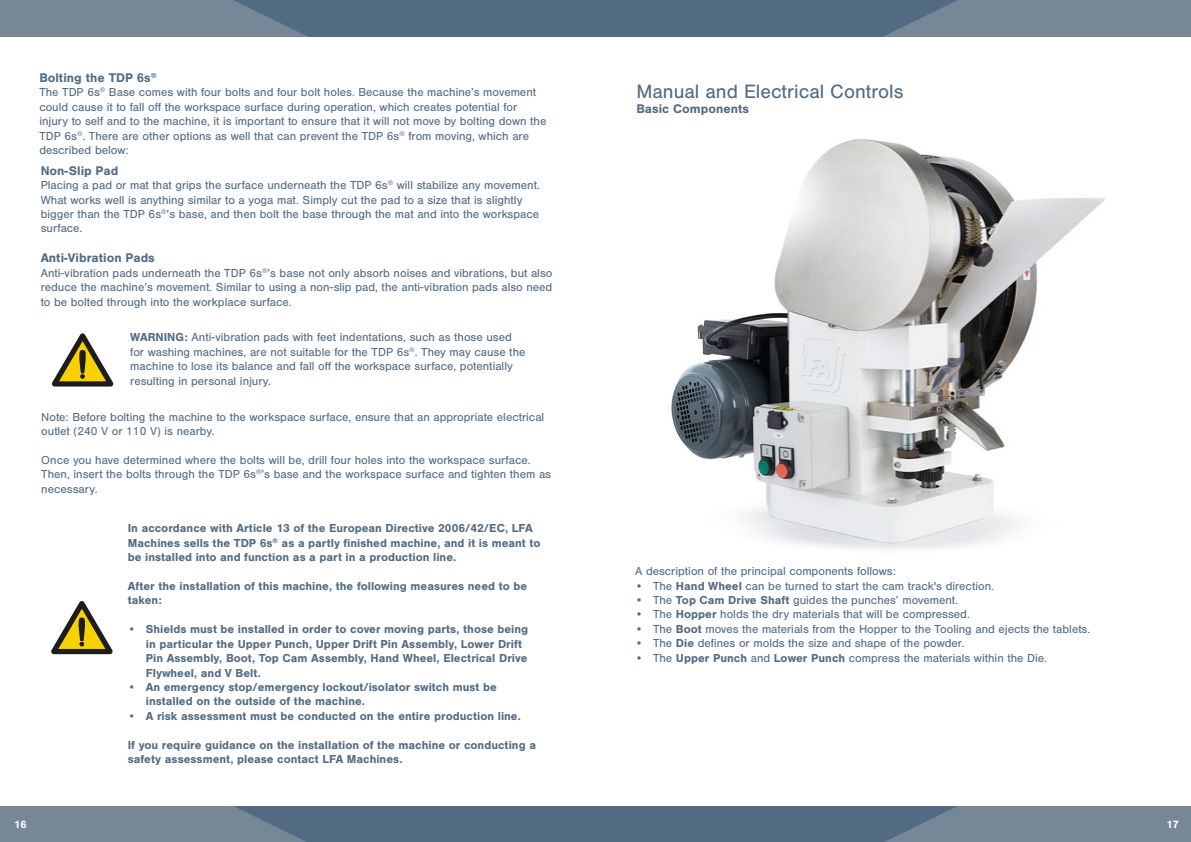
<style>
.page{position:relative;width:1191px;height:842px;background:#fff}
.page>*{position:absolute;margin:0;border:0;box-sizing:border-box;transform-origin:0 0}
.t1{font:20px "Nimbus San";color:#526b83}
.t2{font:700 13px "Nimbus San";color:#526b83}
.t3{font:12px/14.4px "Nimbus San";color:#526b83}
.t4{font:700 12px/14.4px "Nimbus San";color:#526b83}
.t5{font:700 11px "Nimbus San";color:#fff}
.s1{font-weight:700}
</style>
<div class="page">
<div style="left:0;top:0;width:595px;height:37px;background:#526b83"></div>
<svg style="left:0;top:0;width:308px;height:37px;background:#718394"></svg>
<div style="left:0;top:806px;width:595px;height:36px;background:#526b83"></div>
<svg style="left:0;top:806px;width:306px;height:36px;background:#718394"></svg>
<div style="left:595px;top:0;width:596px;height:37px;background:#526b83"></div>
<svg style="left:883px;top:0;width:308px;height:37px;background:#718394"></svg>
<div style="left:595px;top:806px;width:596px;height:36px;background:#526b83"></div>
<svg style="left:885px;top:806px;width:306px;height:36px;background:#718394"></svg>
<svg style="left:52px;top:333px;width:61px;height:54px"></svg>
<svg style="left:51px;top:601px;width:62px;height:53px"></svg>
<img style="left:671px;top:139px;width:434px;height:411px">
<p class="t2" style="left:39px;top:70px;width:119px">Bolting the TDP 6s<sup>®</sup></p>
<p class="t3" style="left:39px;top:85px;width:508px">The TDP 6s<sup>®</sup> Base comes with four bolts and four bolt holes. Because the machine’s movement could cause it to fall off the workspace surface during operation, which creates potential for injury to self and to the machine, it is important to ensure that it will not move by bolting down the TDP 6s<sup>®</sup>. There are other options as well that can prevent the TDP 6s<sup>®</sup> from moving, which are described below:</p>
<p class="t2" style="left:41px;top:163px;width:79px">Non-Slip Pad</p>
<p class="t3" style="left:41px;top:178px;width:501px">Placing a pad or mat that grips the surface underneath the TDP 6s<sup>®</sup> will stabilize any movement.<br>What works well is anything similar to a yoga mat. Simply cut the pad to a size that is slightly bigger than the TDP 6s<sup>®</sup>’s base, and then bolt the base through the mat and into the workspace surface.</p>
<p class="t2" style="left:41px;top:251px;width:116px">Anti-Vibration Pads</p>
<p class="t3" style="left:41px;top:266px;width:513px;text-align:justify">Anti-vibration pads underneath the TDP 6s<sup>®</sup>’s base not only absorb noises and vibrations, but also reduce the machine’s movement. Similar to using a non-slip pad, the anti-vibration pads also need to be bolted through into the workplace surface.</p>
<p class="t3" style="left:130px;top:330px;width:397px"><span class="s1">WARNING:</span> Anti-vibration pads with feet indentations, such as those used for washing machines, are not suitable for the TDP 6s<sup>®</sup>. They may cause the machine to lose its balance and fall off the workspace surface, potentially resulting in personal injury.</p>
<p class="t3" style="left:41px;top:410px;width:504px">Note: Before bolting the machine to the workspace surface, ensure that an appropriate electrical outlet (240 V or 110 V) is nearby.</p>
<p class="t3" style="left:41px;top:453px;width:511px">Once you have determined where the bolts will be, drill four holes into the workspace surface.<br>Then, insert the bolts through the TDP 6s<sup>®</sup>’s base and the workspace surface and tighten them as necessary.</p>
<p class="t4" style="left:128px;top:521px;width:414px">In accordance with Article 13 of the European Directive 2006/42/EC, LFA<br>Machines sells the TDP 6s<sup>®</sup> as a partly finished machine, and it is meant to be installed into and function as a part in a production line.</p>
<p class="t4" style="left:128px;top:579px;width:401px">After the installation of this machine, the following measures need to be taken:</p>
<p class="t4" style="left:146px;top:622px;width:384px;text-indent:-18px">• Shields must be installed in order to cover moving parts, those being in particular the Upper Punch, Upper Drift Pin Assembly, Lower Drift Pin Assembly, Boot, Top Cam Assembly, Hand Wheel, Electrical Drive Flywheel, and V Belt.</p>
<p class="t4" style="left:146px;top:680px;width:352px;text-indent:-18px">• An emergency stop/emergency lockout/isolator switch must be installed on the outside of the machine.</p>
<p class="t4" style="left:128px;top:709px;width:394px">• A risk assessment must be conducted on the entire production line.</p>
<p class="t4" style="left:128px;top:737px;width:410px">If you require guidance on the installation of the machine or conducting a safety assessment, please contact LFA Machines.</p>
<h1 class="t1" style="left:636px;top:80px;width:268px">Manual and Electrical Controls</h1>
<p class="t2" style="left:636px;top:102px;width:114px">Basic Components</p>
<p class="t3" style="left:635px;top:564px;width:262px">A description of the principal components follows:</p>
<p class="t3" style="left:635px;top:579px;width:360px">• The <span class="s1">Hand Wheel</span> can be turned to start the cam track's direction.</p>
<p class="t3" style="left:635px;top:593px;width:325px">• The <span class="s1">Top Cam Drive Shaft</span> guides the punches’ movement.</p>
<p class="t3" style="left:635px;top:607px;width:336px">• The <span class="s1">Hopper</span> holds the dry materials that will be compressed.</p>
<p class="t3" style="left:635px;top:622px;width:457px">• The <span class="s1">Boot</span> moves the materials from the Hopper to the Tooling and ejects the tablets.</p>
<p class="t3" style="left:635px;top:636px;width:331px">• The <span class="s1">Die</span> defines or molds the size and shape of the powder.</p>
<p class="t3" style="left:635px;top:651px;width:413px">• The <span class="s1">Upper Punch</span> and <span class="s1">Lower Punch</span> compress the materials within the Die.</p>
<p class="t5" style="left:14px;top:818px;width:14px">16</p>
<p class="t5" style="left:1166px;top:818px;width:14px">17</p>
</div>
